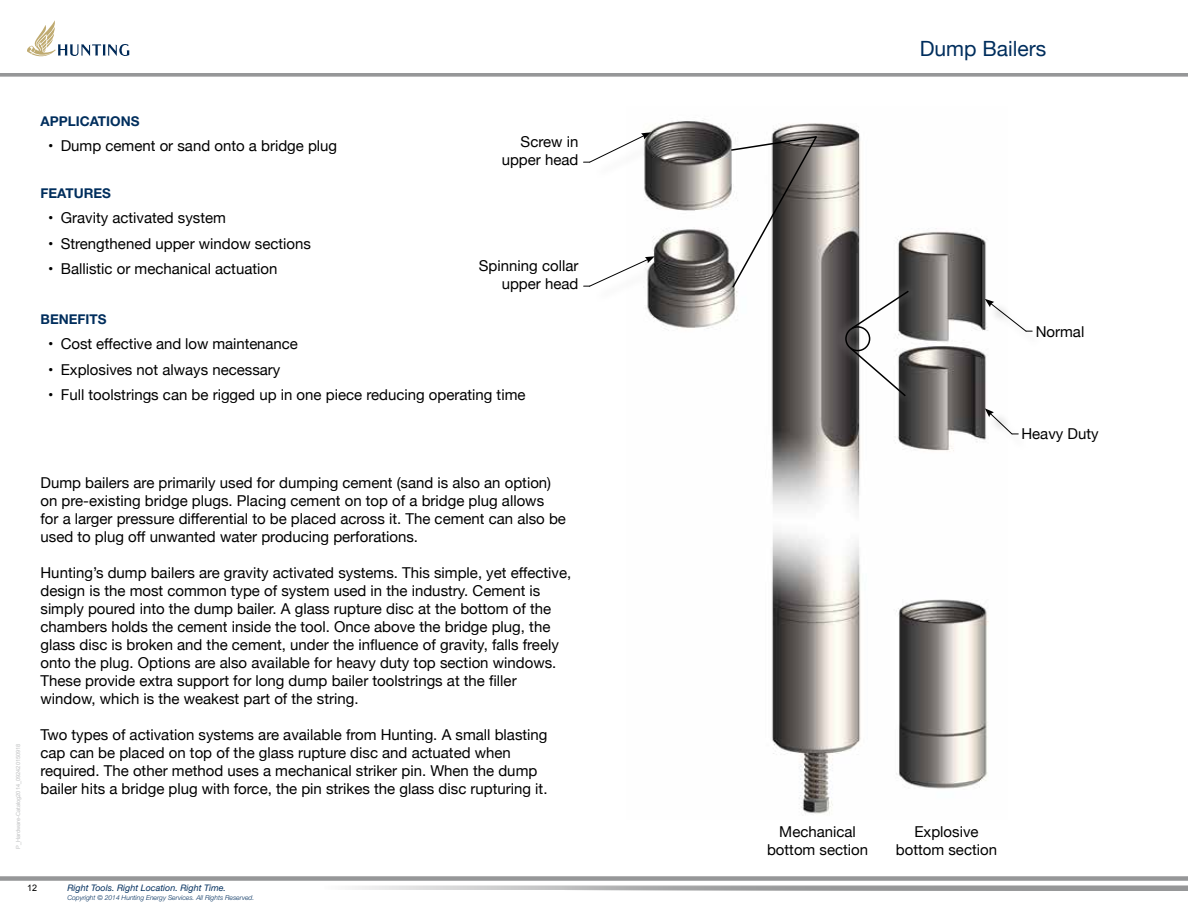
<style>
.page{position:relative;width:1188px;height:918px;background:#fff}
.page>*{position:absolute;margin:0;border:0;box-sizing:border-box;transform-origin:0 0}
.t1{font:21px "Helvetica Neue";color:#002e5d}
.t2{font:15px/18px "Helvetica Neue";color:#000}
.t3{font:700 13.5px "Helvetica Neue";color:#002e5d}
.t4{font:italic 9px "Helvetica Neue";color:#002e5d}
.t5{font:9px "Arial";color:#000}
.t6{font:italic 300 6.75px "Helvetica Neue";color:#002e5d}
.t7{font:5.7px "Arial";color:#bfc0c1}
</style>
<div class="page">
<svg style="left:27px;top:20px;width:102px;height:37px"></svg>
<div style="left:0;top:876px;width:1188px;height:5px;background:#969798"></div>
<svg style="left:352px;top:885px;width:836px;height:5px;background:#d7d7d8"></svg>
<svg style="left:564px;top:886px;width:624px;height:5px;background:#a1a2a2"></svg>
<hr style="left:0;top:73px;width:1188px;height:3px;background:#969798">
<img style="left:644px;top:120px;width:345px;height:694px">
<div style="left:988px;top:412px;width:42px;height:40px;background:#fefefe"></div>
<svg style="left:985px;top:408px;width:33px;height:27px"></svg>
<div style="left:988px;top:302px;width:56px;height:47px;background:#fff"></div>
<svg style="left:985px;top:299px;width:47px;height:33px"></svg>
<div style="left:593px;top:135px;width:75px;height:45px;background:#000;opacity:.3"></div>
<svg style="left:584px;top:132px;width:67px;height:31px"></svg>
<div style="left:593px;top:259px;width:79px;height:45px;background:#000;opacity:.3"></div>
<svg style="left:584px;top:256px;width:71px;height:31px"></svg>
<svg style="left:730px;top:134px;width:88px;height:155px"></svg>
<div style="left:836px;top:282px;width:81px;height:123px;background:#fff;opacity:.75"></div>
<svg style="left:848px;top:346px;width:59px;height:52px"></svg>
<div style="left:845px;top:326px;width:25px;height:25px;border:2px solid #000;border-radius:50%"></div>
<svg style="left:850px;top:289px;width:60px;height:41px"></svg>
<p class="t3" style="left:40px;top:113px;width:100px">APPLICATIONS</p>
<p class="t2" style="left:48px;top:138px;width:291px">• Dump cement or sand onto a bridge plug</p>
<p class="t3" style="left:40px;top:185px;width:72px">FEATURES</p>
<p class="t2" style="left:48px;top:210px;width:180px">• Gravity activated system</p>
<p class="t2" style="left:48px;top:235px;width:265px">• Strengthened upper window sections</p>
<p class="t2" style="left:48px;top:261px;width:231px">• Ballistic or mechanical actuation</p>
<p class="t3" style="left:40px;top:311px;width:68px">BENEFITS</p>
<p class="t2" style="left:48px;top:336px;width:251px">• Cost effective and low maintenance</p>
<p class="t2" style="left:48px;top:361px;width:234px">• Explosives not always necessary</p>
<p class="t2" style="left:48px;top:387px;width:479px">• Full toolstrings can be rigged up in one piece reducing operating time</p>
<p class="t2" style="left:502px;top:133px;width:78px;text-align:right">Screw in upper head</p>
<p class="t2" style="left:479px;top:257px;width:101px;text-align:right">Spinning collar upper head</p>
<p class="t7" style="left:15px;top:849px;width:107px;rotate:-90deg">P_Hardware-Catalog2014_092420150918</p>
<p class="t2" style="left:40px;top:475px;width:527px">Dump bailers are primarily used for dumping cement (sand is also an option) on pre-existing bridge plugs. Placing cement on top of a bridge plug allows<br>for a larger pressure differential to be placed across it. The cement can also be used to plug off unwanted water producing perforations.</p>
<p class="t2" style="left:40px;top:565px;width:532px">Hunting’s dump bailers are gravity activated systems. This simple, yet effective, design is the most common type of system used in the industry. Cement is simply poured into the dump bailer. A glass rupture disc at the bottom of the chambers holds the cement inside the tool. Once above the bridge plug, the glass disc is broken and the cement, under the influence of gravity, falls freely onto the plug. Options are also available for heavy duty top section windows.<br>These provide extra support for long dump bailer toolstrings at the filler window, which is the weakest part of the string.</p>
<p class="t2" style="left:40px;top:727px;width:509px">Two types of activation systems are available from Hunting. A small blasting cap can be placed on top of the glass rupture disc and actuated when required. The other method uses a mechanical striker pin. When the dump bailer hits a bridge plug with force, the pin strikes the glass disc rupturing it.</p>
<p class="t5" style="left:27px;top:882px;width:12px">12</p>
<p class="t4" style="left:67px;top:882px;width:160px">Right Tools. Right Location. Right Time.</p>
<p class="t6" style="left:67px;top:893px;width:189px">Copyright © 2014 Hunting Energy Services. All Rights Reserved.</p>
<h1 class="t1" style="left:920px;top:34px;width:128px">Dump Bailers</h1>
<p class="t2" style="left:1036px;top:324px;width:50px">Normal</p>
<p class="t2" style="left:1021px;top:425px;width:79px">Heavy Duty</p>
<p class="t2" style="left:767px;top:824px;width:103px;text-align:center">Mechanical bottom section</p>
<p class="t2" style="left:896px;top:824px;width:103px;text-align:center">Explosive bottom section</p>
</div>
